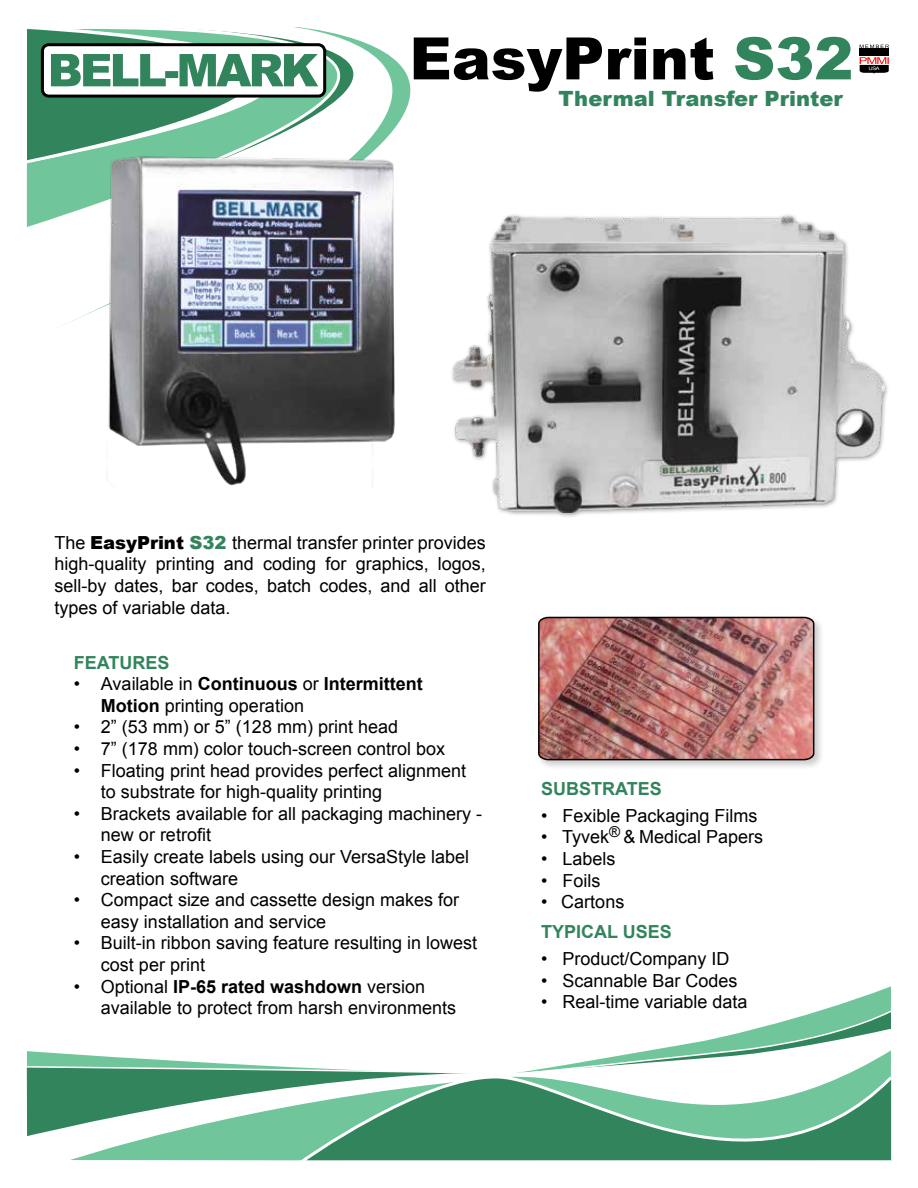
<style>
.page{position:relative;width:918px;height:1188px;background:#fff}
.page>*{position:absolute;margin:0;border:0;box-sizing:border-box;transform-origin:0 0}
.t1{font:900 58.5px "Arial";color:#000}
.t2{font:900 21px "Arial";color:#32845c}
.t3{font:18px/21.6px "Arial";color:#000}
.t4{font:700 18px "Arial";color:#32845c}
.s1{color:#32845c}
.s2{font-weight:900}
.s3{font-weight:900;color:#32845c}
.s4{font-weight:700}
</style>
<div class="page">
<svg style="left:825px;top:986px;width:66px;height:23px"></svg>
<svg style="left:762px;top:1009px;width:129px;height:18px;fill:#70c59b"></svg>
<svg style="left:26px;top:1027px;width:865px;height:110px"></svg>
<svg style="left:64px;top:1047px;width:827px;height:114px"></svg>
<svg style="left:299px;top:1073px;width:593px;height:89px;fill:#32845c"></svg>
<svg style="left:26px;top:164px;width:74px;height:63px;fill:#70c59b"></svg>
<svg style="left:328px;top:32px;width:83px;height:117px"></svg>
<svg style="left:27px;top:27px;width:301px;height:137px"></svg>
<svg style="left:859px;top:44px;width:30px;height:30px"></svg>
<div style="left:535px;top:615px;width:289px;height:155px;background:#000;opacity:.2"></div>
<img style="left:537px;top:616px;width:278px;height:145px">
<div style="left:450px;top:213px;width:439px;height:305px;background:#000;opacity:.4"></div>
<img style="left:453px;top:215px;width:431px;height:297px">
<img style="left:100px;top:149px;width:295px;height:337px">
<h1 class="t1" style="left:410px;top:16px;width:445px">EasyPrint <span class="s1">S32</span></h1>
<p class="t2" style="left:559px;top:83px;width:286px">Thermal Transfer Printer</p>
<p class="t3" style="left:54px;top:532px;width:433px;text-align:justify">The <span class="s2">EasyPrint</span> <span class="s3">S32</span> thermal transfer printer provides high-quality printing and coding for graphics, logos, sell-by dates, bar codes, batch codes, and all other types of variable data.</p>
<p class="t4" style="left:74px;top:650px;width:97px">FEATURES</p>
<p class="t3" style="left:101px;top:673px;width:323px;text-indent:-27px">• Available in <span class="s4">Continuous</span> or <span class="s4">Intermittent<br>Motion</span> printing operation</p>
<p class="t3" style="left:74px;top:717px;width:326px">• 2” (53 mm) or 5” (128 mm) print head</p>
<p class="t3" style="left:74px;top:738px;width:373px">• 7” (178 mm) color touch-screen control box</p>
<p class="t3" style="left:101px;top:760px;width:367px;text-indent:-27px">• Floating print head provides perfect alignment to substrate for high-quality printing</p>
<p class="t3" style="left:101px;top:803px;width:383px;text-indent:-27px">• Brackets available for all packaging machinery - new or retrofit</p>
<p class="t3" style="left:101px;top:846px;width:370px;text-indent:-27px">• Easily create labels using our VersaStyle label creation software</p>
<p class="t3" style="left:101px;top:889px;width:360px;text-indent:-27px">• Compact size and cassette design makes for easy installation and service</p>
<p class="t3" style="left:101px;top:933px;width:378px;text-indent:-27px">• Built-in ribbon saving feature resulting in lowest cost per print</p>
<p class="t3" style="left:101px;top:976px;width:357px;text-indent:-27px">• Optional <span class="s4">IP-65 rated washdown</span> version available to protect from harsh environments</p>
<p class="t4" style="left:541px;top:777px;width:122px">SUBSTRATES</p>
<p class="t3" style="left:541px;top:805px;width:218px">• Fexible Packaging Films</p>
<p class="t3" style="left:541px;top:826px;width:224px">• Tyvek<sup>®</sup> &amp; Medical Papers</p>
<p class="t3" style="left:541px;top:848px;width:76px">• Labels</p>
<p class="t3" style="left:541px;top:870px;width:61px">• Foils</p>
<p class="t3" style="left:541px;top:891px;width:85px">• Cartons</p>
<p class="t4" style="left:541px;top:920px;width:132px">TYPICAL USES</p>
<p class="t3" style="left:541px;top:948px;width:190px">• Product/Company ID</p>
<p class="t3" style="left:541px;top:970px;width:198px">• Scannable Bar Codes</p>
<p class="t3" style="left:541px;top:992px;width:208px">• Real-time variable data</p>
</div>
